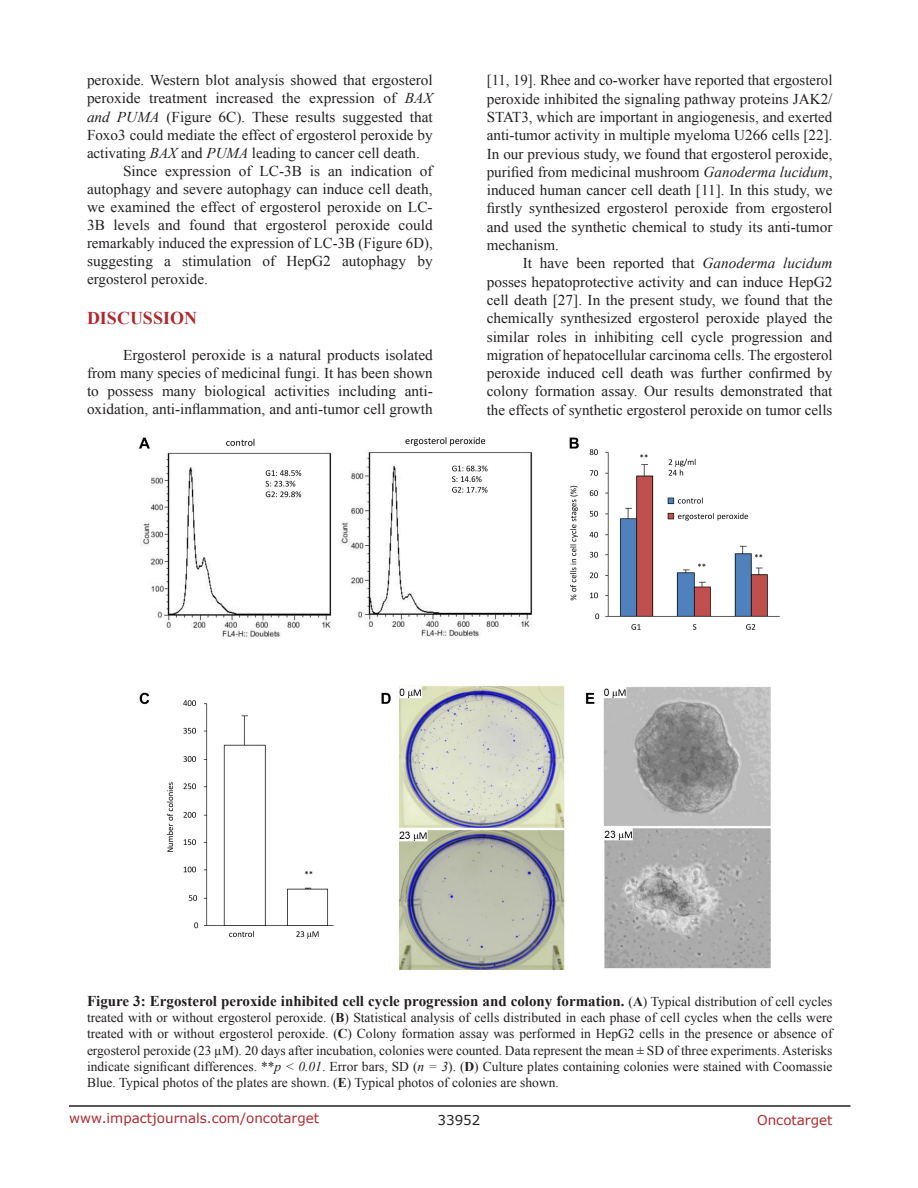
<style>
.page{position:relative;width:918px;height:1188px;background:#fff}
.page>*{position:absolute;margin:0;border:0;box-sizing:border-box;transform-origin:0 0}
.Heading{font:700 18px "Times New Roman";color:#ac2b31}
.BodyText{font:15px/18.3px "Times New Roman";color:#231f20;text-align:justify}
.FigureText{font:700 15px "Times New Roman";color:#231f20}
.FigureText-2{font:13.5px/16.2px "Times New Roman";color:#231f20;text-align:justify}
.t1{font:13.5px "Verdana";color:#ac2b31}
.t2{font:13.5px "Verdana";color:#231f20}
.s1{font-style:italic}
.s2{font-weight:400;font-size:13.5px}
.s3{font-size:13.5px}
.s4{font-weight:700}
</style>
<div class="page">
<hr style="left:69px;top:1105px;width:781px;height:2px;background:#231f20">
<img style="left:140px;top:437px;width:640px;height:532px">
<p class="BodyText" style="left:87px;top:71px;width:347px">peroxide. Western blot analysis showed that ergosterol peroxide treatment increased the expression of <span class="s1">BAX and PUMA</span> (Figure 6C). These results suggested that Foxo3 could mediate the effect of ergosterol peroxide by activating <span class="s1">BAX</span> and <span class="s1">PUMA</span> leading to cancer cell death.</p>
<p class="BodyText" style="left:87px;top:161px;width:347px;text-indent:36px">Since expression of LC-3B is an indication of autophagy and severe autophagy can induce cell death, we examined the effect of ergosterol peroxide on LC-3B levels and found that ergosterol peroxide could remarkably induced the expression of LC-3B (Figure 6D), suggesting a stimulation of HepG2 autophagy by ergosterol peroxide.</p>
<p class="Heading" style="left:87px;top:306px;width:112px">DISCUSSION</p>
<p class="BodyText" style="left:87px;top:346px;width:347px;text-indent:36px">Ergosterol peroxide is a natural products isolated from many species of medicinal fungi. It has been shown to possess many biological activities including anti&shy;oxidation, anti-inflammation, and anti-tumor cell growth</p>
<p class="BodyText" style="left:487px;top:71px;width:347px">[11, 19]. Rhee and co-worker have reported that ergosterol peroxide inhibited the signaling pathway proteins JAK2/ STAT3, which are important in angiogenesis, and exerted anti-tumor activity in multiple myeloma U266 cells [22].<br>In our previous study, we found that ergosterol peroxide, purified from medicinal mushroom <span class="s1">Ganoderma lucidum</span>, induced human cancer cell death [11]. In this study, we firstly synthesized ergosterol peroxide from ergosterol and used the synthetic chemical to study its anti-tumor mechanism.</p>
<p class="BodyText" style="left:487px;top:254px;width:347px;text-indent:36px">It have been reported that <span class="s1">Ganoderma lucidum </span>posses hepatoprotective activity and can induce HepG2 cell death [27]. In the present study, we found that the chemically synthesized ergosterol peroxide played the similar roles in inhibiting cell cycle progression and migration of hepatocellular carcinoma cells. The ergosterol peroxide induced cell death was further confirmed by colony formation assay. Our results demonstrated that the effects of synthetic ergosterol peroxide on tumor cells</p>
<p class="FigureText" style="left:87px;top:991px;width:747px">Figure 3: Ergosterol peroxide inhibited cell cycle progression and colony formation. <span class="s2">(</span><span class="s3">A</span><span class="s2">) Typical distribution of cell cycles</span></p>
<p class="FigureText-2" style="left:87px;top:1009px;width:747px">treated with or without ergosterol peroxide. (<span class="s4">B</span>) Statistical analysis of cells distributed in each phase of cell cycles when the cells were treated with or without ergosterol peroxide. (<span class="s4">C</span>) Colony formation assay was performed in HepG2 cells in the presence or absence of ergosterol peroxide (23 µM). 20 days after incubation, colonies were counted. Data represent the mean ± SD of three experiments. Asterisks indicate significant differences. **<span class="s1">p &lt; 0.01</span>. Error bars, SD (<span class="s1">n = 3</span>). (<span class="s4">D</span>) Culture plates containing colonies were stained with Coomassie Blue. Typical photos of the plates are shown. (<span class="s4">E</span>) Typical photos of colonies are shown.</p>
<p class="t1" style="left:69px;top:1109px;width:252px">www.impactjournals.com/oncotarget</p>
<p class="t2" style="left:438px;top:1111px;width:44px">33952</p>
<p class="t1" style="left:757px;top:1111px;width:77px">Oncotarget</p>
</div>
